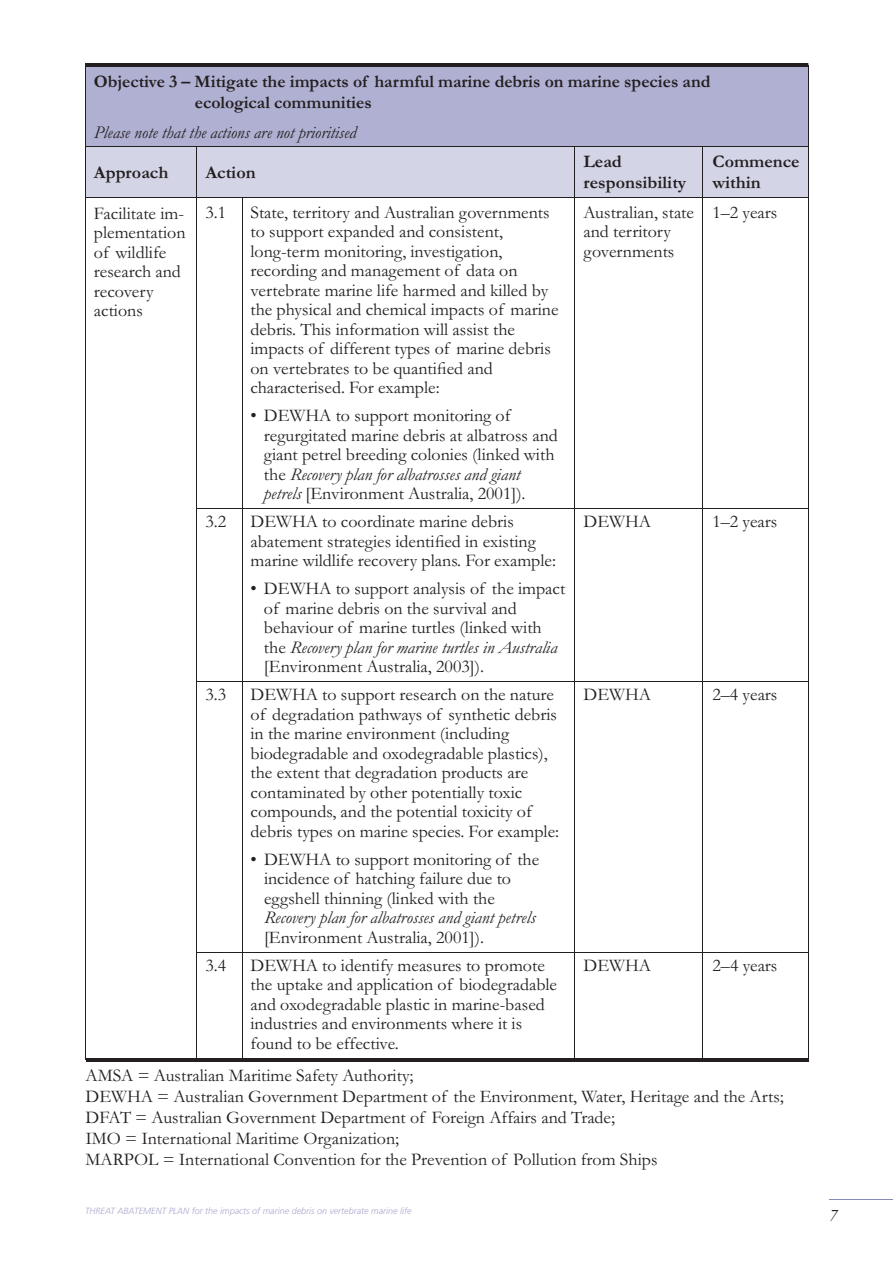
<style>
.page{position:relative;width:893px;height:1263px;background:#fff}
.page>*{position:absolute;margin:0;border:0;box-sizing:border-box;transform-origin:0 0}
.t1{font:18px/19.5px "Garamond";color:#231f20}
.t2{font:700 18px/21px "Garamond";color:#231f20}
.t3{font:italic 18px "Garamond";color:#231f20}
.t4{font:italic 300 9px "Frutiger";color:#aaa9ce}
.s1{font-style:italic}
</style>
<div class="page">
<hr style="left:829px;top:1199px;width:64px;height:1px;background:#8688ba">
<div style="left:85px;top:64px;width:724px;height:82px;background:#afb0d2"></div>
<div style="left:85px;top:146px;width:724px;height:51px;background:#d4d4e7"></div>
<hr style="left:85px;top:64px;width:723px;height:3px;background:#231f20">
<hr style="left:85px;top:146px;width:723px;height:1px;background:#231f20">
<hr style="left:85px;top:197px;width:723px;height:1px;background:#231f20">
<hr style="left:196px;top:509px;width:612px;height:1px;background:#231f20">
<hr style="left:196px;top:681px;width:612px;height:1px;background:#231f20">
<hr style="left:196px;top:952px;width:612px;height:1px;background:#231f20">
<hr style="left:86px;top:1058px;width:723px;height:3px;background:#231f20">
<hr style="left:85px;top:65px;width:1px;height:994px;background:#231f20">
<hr style="left:808px;top:65px;width:1px;height:996px;background:#231f20">
<hr style="left:702px;top:146px;width:1px;height:913px;background:#231f20">
<hr style="left:574px;top:146px;width:1px;height:913px;background:#231f20">
<hr style="left:196px;top:146px;width:1px;height:913px;background:#231f20">
<hr style="left:243px;top:197px;width:1px;height:862px;background:#231f20">
<p class="t2" style="left:195px;top:72px;width:517px;text-indent:-101px">Objective 3 – Mitigate the impacts of harmful marine debris on marine species and ecological communities</p>
<p class="t3" style="left:94px;top:122px;width:264px">Please note that the actions are not prioritised</p>
<p class="t2" style="left:94px;top:162px;width:76px">Approach</p>
<p class="t2" style="left:205px;top:162px;width:52px">Action</p>
<p class="t2" style="left:583px;top:152px;width:104px">Lead responsibility</p>
<p class="t2" style="left:712px;top:152px;width:89px">Commence within</p>
<p class="t1" style="left:94px;top:204px;width:93px">Facilitate im&shy;plementation of wildlife research and recovery actions</p>
<p class="t1" style="left:205px;top:203px;width:22px">3.1</p>
<p class="t1" style="left:250px;top:203px;width:310px">State, territory and Australian governments to support expanded and consistent, long-term monitoring, investigation, recording and management of data on vertebrate marine life harmed and killed by the physical and chemical impacts of marine debris. This information will assist the impacts of different types of marine debris on vertebrates to be quantified and characterised. For example:</p>
<p class="t1" style="left:264px;top:406px;width:295px;text-indent:-14px">• DEWHA to support monitoring of regurgitated marine debris at albatross and giant petrel breeding colonies (linked with the <span class="s1">Recovery plan for albatrosses and giant petrels</span> [Environment Australia, 2001]).</p>
<p class="t1" style="left:583px;top:203px;width:112px">Australian, state and territory governments</p>
<p class="t1" style="left:712px;top:203px;width:66px">1–2 years</p>
<p class="t1" style="left:205px;top:512px;width:22px">3.2</p>
<p class="t1" style="left:250px;top:512px;width:307px">DEWHA to coordinate marine debris abatement strategies identified in existing marine wildlife recovery plans. For example:</p>
<p class="t1" style="left:264px;top:579px;width:303px;text-indent:-14px">• DEWHA to support analysis of the impact of marine debris on the survival and behaviour of marine turtles (linked with the <span class="s1">Recovery plan for marine turtles in Australia </span>[Environment Australia, 2003]).</p>
<p class="t1" style="left:205px;top:685px;width:22px">3.3</p>
<p class="t1" style="left:250px;top:685px;width:310px">DEWHA to support research on the nature of degradation pathways of synthetic debris in the marine environment (including biodegradable and oxodegradable plastics), the extent that degradation products are contaminated by other potentially toxic compounds, and the potential toxicity of debris types on marine species. For example:</p>
<p class="t1" style="left:264px;top:850px;width:277px;text-indent:-13px">• DEWHA to support monitoring of the incidence of hatching failure due to eggshell thinning (linked with the <span class="s1">Recovery plan for albatrosses and giant petrels </span>[Environment Australia, 2001]).</p>
<p class="t1" style="left:583px;top:512px;width:69px">DEWHA</p>
<p class="t1" style="left:712px;top:512px;width:66px">1–2 years</p>
<p class="t1" style="left:583px;top:685px;width:69px">DEWHA</p>
<p class="t1" style="left:712px;top:685px;width:66px">2–4 years</p>
<p class="t1" style="left:205px;top:956px;width:22px">3.4</p>
<p class="t1" style="left:250px;top:956px;width:308px">DEWHA to identify measures to promote the uptake and application of biodegradable and oxodegradable plastic in marine-based industries and environments where it is found to be effective.</p>
<p class="t1" style="left:583px;top:956px;width:69px">DEWHA</p>
<p class="t1" style="left:712px;top:956px;width:66px">2–4 years</p>
<p class="t1" style="left:85px;top:1065px;width:700px;line-height:21px">AMSA = Australian Maritime Safety Authority;<br>DEWHA = Australian Government Department of the Environment, Water, Heritage and the Arts; DFAT = Australian Government Department of Foreign Affairs and Trade;<br>IMO = International Maritime Organization;<br>MARPOL = International Convention for the Prevention of Pollution from Ships</p>
<p class="t4" style="left:85px;top:1206px;width:328px">THREAT ABATEMENT PLAN for the impacts of marine debris on vertebrate marine life</p>
<p class="t3" style="left:829px;top:1205px;width:10px">7</p>
</div>
